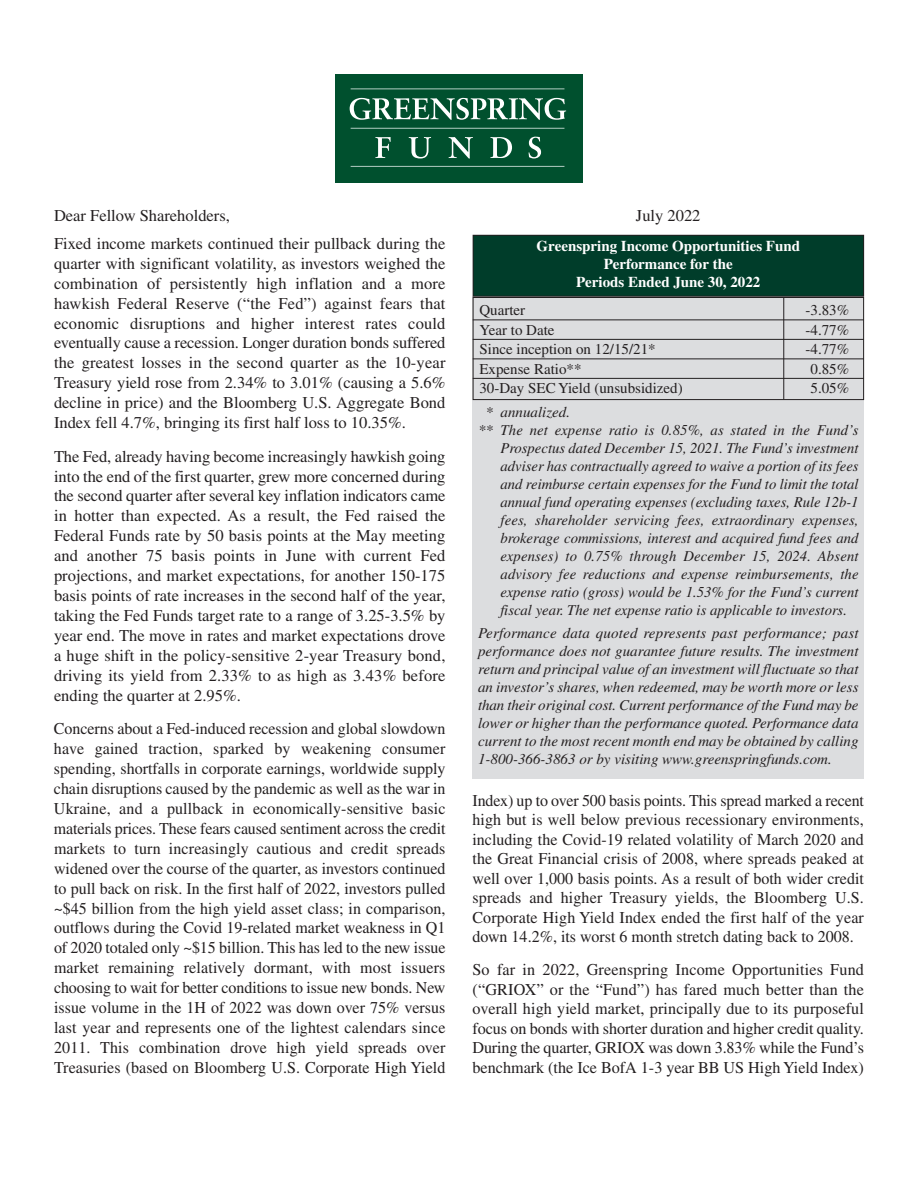
<style>
.page{position:relative;width:918px;height:1188px;background:#fff}
.page>*{position:absolute;margin:0;border:0;box-sizing:border-box;transform-origin:0 0}
.t1{font:16.5px/20px "Times";color:#231f20;text-align:justify}
.t2{font:italic 15px/18px "Times";color:#231f20;text-align:justify}
.t3{font:15px "Times";color:#231f20}
.t4{font:700 15px/18px "Times";color:#fff;text-align:center}
</style>
<div class="page">
<div style="left:473px;top:296px;width:391px;height:483px;background:#dcdddf"></div>
<hr style="left:473px;top:320px;width:391px;height:1px;background:#231f20">
<hr style="left:473px;top:339px;width:391px;height:1px;background:#231f20">
<hr style="left:473px;top:359px;width:391px;height:1px;background:#231f20">
<hr style="left:473px;top:378px;width:391px;height:1px;background:#231f20">
<div style="left:473px;top:235px;width:391px;height:61px;background:#003d2a"></div>
<div style="left:473px;top:235px;width:391px;height:62px;border:1px solid #231f20"></div>
<div style="left:335px;top:74px;width:247px;height:108px;background:#00502e"></div>
<svg style="left:350px;top:98px;width:216px;height:22px"></svg>
<svg style="left:375px;top:137px;width:16px;height:21px"></svg>
<svg style="left:409px;top:137px;width:22px;height:21px"></svg>
<svg style="left:449px;top:137px;width:24px;height:21px"></svg>
<svg style="left:490px;top:137px;width:22px;height:21px"></svg>
<hr style="left:351px;top:88px;width:213px;height:1px;background:#b2cdc2">
<hr style="left:351px;top:128px;width:213px;height:1px;background:#b2cdc2">
<hr style="left:351px;top:166px;width:213px;height:1px;background:#b2cdc2">
<svg style="left:529px;top:137px;width:12px;height:21px"></svg>
<hr style="left:783px;top:297px;width:1px;height:102px;background:#231f20">
<div style="left:473px;top:297px;width:391px;height:103px;border:1px solid #231f20"></div>
<p class="t1" style="left:54px;top:203px;width:393px;line-height:28px">Dear Fellow Shareholders,<br>Fixed income markets continued their pullback during the</p>
<p class="t1" style="left:54px;top:255px;width:393px">quarter with significant volatility, as investors weighed the combination of persistently high inflation and a more hawkish Federal Reserve (“the Fed”) against fears that economic disruptions and higher interest rates could eventually cause a recession. Longer duration bonds suffered the greatest losses in the second quarter as the 10-year Treasury yield rose from 2.34% to 3.01% (causing a 5.6% decline in price) and the Bloomberg U.S. Aggregate Bond Index fell 4.7%, bringing its first half loss to 10.35%.</p>
<p class="t1" style="left:54px;top:448px;width:393px">The Fed, already having become increasingly hawkish going into the end of the first quarter, grew more concerned during the second quarter after several key inflation indicators came in hotter than expected. As a result, the Fed raised the Federal Funds rate by 50 basis points at the May meeting and another 75 basis points in June with current Fed projections, and market expectations, for another 150-175 basis points of rate increases in the second half of the year, taking the Fed Funds target rate to a range of 3.25-3.5% by year end. The move in rates and market expectations drove a huge shift in the policy-sensitive 2-year Treasury bond, driving its yield from 2.33% to as high as 3.43% before ending the quarter at 2.95%.</p>
<p class="t1" style="left:54px;top:720px;width:393px">Concerns about a Fed-induced recession and global slowdown have gained traction, sparked by weakening consumer spending, shortfalls in corporate earnings, worldwide supply chain disruptions caused by the pandemic as well as the war in Ukraine, and a pullback in economically-sensitive basic materials prices. These fears caused sentiment across the credit markets to turn increasingly cautious and credit spreads widened over the course of the quarter, as investors continued to pull back on risk. In the first half of 2022, investors pulled ~$45 billion from the high yield asset class; in comparison, outflows during the Covid 19-related market weakness in Q1 of 2020 totaled only ~$15 billion. This has led to the new issue market remaining relatively dormant, with most issuers choosing to wait for better conditions to issue new bonds. New issue volume in the 1H of 2022 was down over 75% versus last year and represents one of the lightest calendars since 2011. This combination drove high yield spreads over Treasuries (based on Bloomberg U.S. Corporate High Yield</p>
<p class="t1" style="left:636px;top:207px;width:66px">July 2022</p>
<p class="t4" style="left:537px;top:239px;width:265px">Greenspring Income Opportunities Fund<br>Performance for the<br>Periods Ended June 30, 2022</p>
<p class="t3" style="left:479px;top:305px;width:47px">Quarter</p>
<p class="t3" style="left:806px;top:305px;width:45px">-3.83%</p>
<p class="t3" style="left:479px;top:324px;width:77px">Year to Date</p>
<p class="t3" style="left:806px;top:324px;width:45px">-4.77%</p>
<p class="t3" style="left:479px;top:344px;width:178px">Since inception on 12/15/21*</p>
<p class="t3" style="left:806px;top:344px;width:45px">-4.77%</p>
<p class="t3" style="left:479px;top:363px;width:104px">Expense Ratio**</p>
<p class="t3" style="left:811px;top:363px;width:40px">0.85%</p>
<p class="t3" style="left:479px;top:383px;width:205px">30-Day SEC Yield (unsubsidized)</p>
<p class="t3" style="left:811px;top:383px;width:40px">5.05%</p>
<p class="t2" style="left:486px;top:404px;width:86px">* annualized.</p>
<p class="t2" style="left:478px;top:422px;width:382px">** The net expense ratio is 0.85%, as stated in the Fund’s</p>
<p class="t2" style="left:501px;top:440px;width:360px">Prospectus dated December 15, 2021. The Fund’s investment</p>
<p class="t2" style="left:501px;top:458px;width:360px">adviser has contractually agreed to waive a portion of its fees</p>
<p class="t2" style="left:501px;top:476px;width:360px">and reimburse certain expenses for the Fund to limit the total</p>
<p class="t2" style="left:501px;top:494px;width:360px">annual fund operating expenses (excluding taxes, Rule 12b-1</p>
<p class="t2" style="left:501px;top:512px;width:360px">fees, shareholder servicing fees, extraordinary expenses,</p>
<p class="t2" style="left:501px;top:530px;width:360px">brokerage commissions, interest and acquired fund fees and</p>
<p class="t2" style="left:501px;top:548px;width:360px">expenses) to 0.75% through December 15, 2024. Absent</p>
<p class="t2" style="left:501px;top:566px;width:360px">advisory fee reductions and expense reimbursements, the</p>
<p class="t2" style="left:501px;top:584px;width:360px">expense ratio (gross) would be 1.53% for the Fund’s current</p>
<p class="t2" style="left:501px;top:602px;width:348px">fiscal year. The net expense ratio is applicable to investors.</p>
<p class="t2" style="left:478px;top:625px;width:382px">Performance data quoted represents past performance; past performance does not guarantee future results. The investment return and principal value of an investment will fluctuate so that an investor’s shares, when redeemed, may be worth more or less than their original cost. Current performance of the Fund may be lower or higher than the performance quoted. Performance data current to the most recent month end may be obtained by calling 1-800-366-3863 or by visiting www.greenspringfunds.com.</p>
<p class="t1" style="left:472px;top:792px;width:393px;line-height:19.5px">Index) up to over 500 basis points. This spread marked a recent high but is well below previous recessionary environments, including the Covid-19 related volatility of March 2020 and the Great Financial crisis of 2008, where spreads peaked at well over 1,000 basis points. As a result of both wider credit spreads and higher Treasury yields, the Bloomberg U.S.<br>Corporate High Yield Index ended the first half of the year down 14.2%, its worst 6 month stretch dating back to 2008.</p>
<p class="t1" style="left:473px;top:962px;width:393px;line-height:19.5px">So far in 2022, Greenspring Income Opportunities Fund (“GRIOX” or the “Fund”) has fared much better than the overall high yield market, principally due to its purposeful focus on bonds with shorter duration and higher credit quality.<br>During the quarter, GRIOX was down 3.83% while the Fund’s benchmark (the Ice BofA 1-3 year BB US High Yield Index)</p>
</div>
